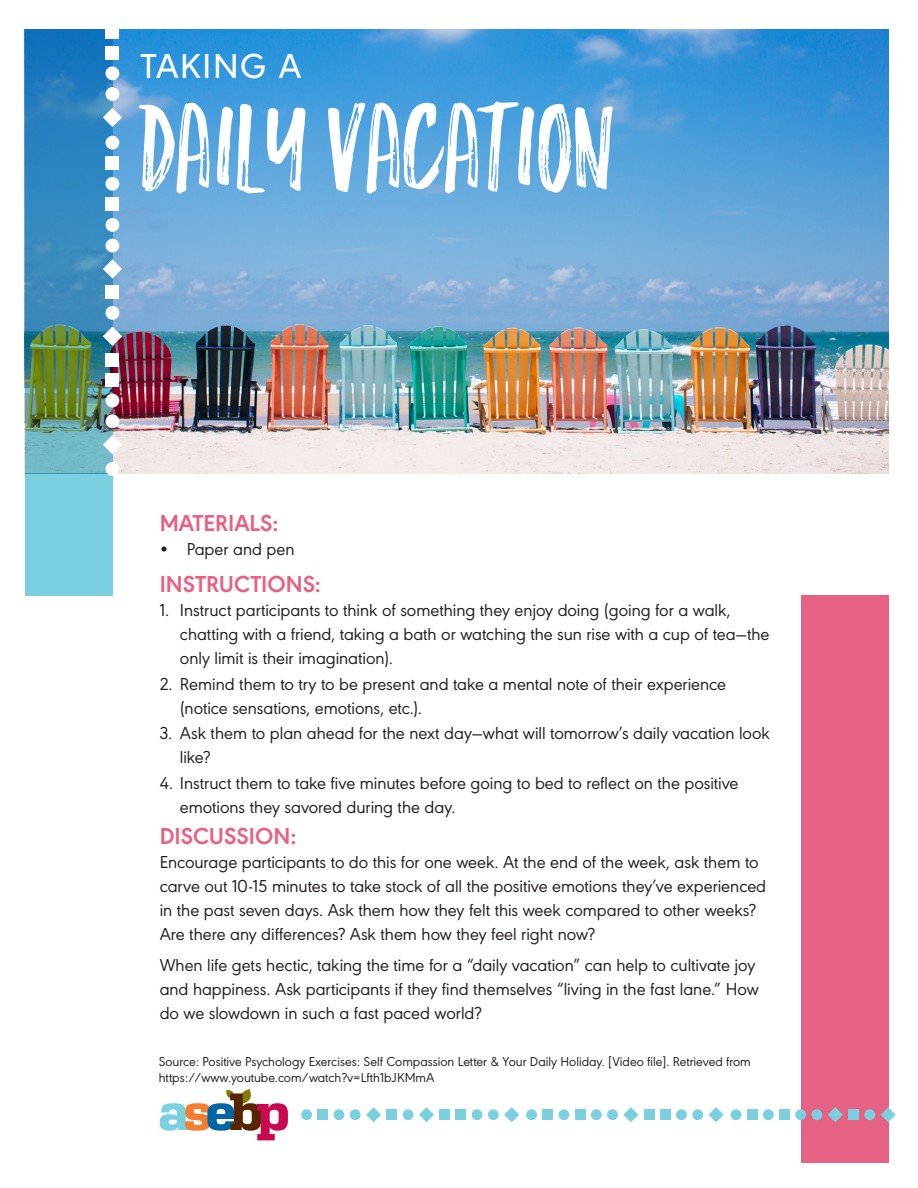
<style>
.page{position:relative;width:918px;height:1188px;background:#fff}
.page>*{position:absolute;margin:0;border:0;box-sizing:border-box;transform-origin:0 0}
.Poster_Title_-_Hello{font:120px "Hello Sunshine Marker";color:#fff}
.Poster_Title_-_URW{font:500 36px "URW Geometric";letter-spacing:.045em;color:#fff}
.Body_Title{font:700 24px "URW Geometric";color:#e66285}
.Body{font:18px/24px "URW Geometric";letter-spacing:-.005em;color:#231f20}
.t1{font:13.5px/16.2px "URW Geometric";color:#231f20}
</style>
<div class="page">
<img style="left:112px;top:29px;width:777px;height:444px">
<svg style="left:25px;top:29px;width:87px;height:444px;background:#3e89a6"></svg>
<div style="left:25px;top:473px;width:87px;height:123px;background:#7bd0e0"></div>
<div style="left:801px;top:595px;width:88px;height:568px;background:#e66285"></div>
<svg style="left:160px;top:1089px;width:128px;height:51px"></svg>
<div style="left:542px;top:1109px;width:11px;height:11px;background:#7bd0e0"></div>
<div style="left:575px;top:1109px;width:10px;height:11px;background:#7bd0e0"></div>
<svg style="left:623px;top:1107px;width:15px;height:15px"></svg>
<div style="left:317px;top:1109px;width:11px;height:11px;background:#7bd0e0"></div>
<div style="left:387px;top:1109px;width:10px;height:11px;background:#7bd0e0"></div>
<div style="left:439px;top:1109px;width:11px;height:11px;background:#7bd0e0"></div>
<div style="left:456px;top:1109px;width:10px;height:11px;background:#7bd0e0"></div>
<svg style="left:366px;top:1107px;width:15px;height:15px"></svg>
<svg style="left:504px;top:1107px;width:15px;height:15px"></svg>
<svg style="left:419px;top:1107px;width:15px;height:15px"></svg>
<div style="left:558px;top:1109px;width:11px;height:11px;background:#7bd0e0;border-radius:50%"></div>
<div style="left:591px;top:1109px;width:11px;height:11px;background:#7bd0e0;border-radius:50%"></div>
<div style="left:607px;top:1109px;width:11px;height:11px;background:#7bd0e0;border-radius:50%"></div>
<div style="left:526px;top:1109px;width:11px;height:11px;background:#7bd0e0;border-radius:50%"></div>
<div style="left:301px;top:1109px;width:11px;height:11px;background:#7bd0e0;border-radius:50%"></div>
<div style="left:472px;top:1109px;width:10px;height:11px;background:#7bd0e0;border-radius:50%"></div>
<div style="left:488px;top:1109px;width:11px;height:11px;background:#7bd0e0;border-radius:50%"></div>
<div style="left:747px;top:1109px;width:11px;height:11px;background:#7bd0e0"></div>
<div style="left:779px;top:1109px;width:11px;height:11px;background:#7bd0e0"></div>
<div style="left:848px;top:1109px;width:11px;height:11px;background:#7bd0e0"></div>
<svg style="left:828px;top:1107px;width:15px;height:15px"></svg>
<svg style="left:881px;top:1107px;width:15px;height:15px"></svg>
<div style="left:644px;top:1109px;width:11px;height:11px;background:#7bd0e0"></div>
<div style="left:660px;top:1109px;width:11px;height:11px;background:#7bd0e0"></div>
<svg style="left:709px;top:1107px;width:15px;height:15px"></svg>
<div style="left:763px;top:1109px;width:11px;height:11px;background:#7bd0e0;border-radius:50%"></div>
<div style="left:795px;top:1109px;width:11px;height:11px;background:#7bd0e0;border-radius:50%"></div>
<div style="left:864px;top:1109px;width:11px;height:11px;background:#7bd0e0;border-radius:50%"></div>
<div style="left:811px;top:1109px;width:11px;height:11px;background:#7bd0e0;border-radius:50%"></div>
<div style="left:731px;top:1109px;width:10px;height:11px;background:#7bd0e0;border-radius:50%"></div>
<div style="left:676px;top:1109px;width:11px;height:11px;background:#7bd0e0;border-radius:50%"></div>
<div style="left:692px;top:1109px;width:11px;height:11px;background:#7bd0e0;border-radius:50%"></div>
<div style="left:334px;top:1109px;width:10px;height:11px;background:#7bd0e0;border-radius:50%"></div>
<div style="left:403px;top:1109px;width:10px;height:11px;background:#7bd0e0;border-radius:50%"></div>
<div style="left:350px;top:1109px;width:11px;height:11px;background:#7bd0e0;border-radius:50%"></div>
<div style="left:106px;top:156px;width:13px;height:14px;background:#fff"></div>
<div style="left:106px;top:198px;width:13px;height:13px;background:#fff"></div>
<div style="left:106px;top:285px;width:13px;height:14px;background:#fff"></div>
<div style="left:106px;top:353px;width:13px;height:13px;background:#fff"></div>
<div style="left:106px;top:373px;width:13px;height:14px;background:#fff"></div>
<svg style="left:103px;top:259px;width:19px;height:20px"></svg>
<svg style="left:103px;top:435px;width:19px;height:19px"></svg>
<svg style="left:103px;top:327px;width:19px;height:19px"></svg>
<div style="left:106px;top:26px;width:13px;height:13px;background:#fff"></div>
<div style="left:106px;top:46px;width:13px;height:14px;background:#fff"></div>
<svg style="left:103px;top:108px;width:19px;height:19px"></svg>
<div style="left:106px;top:462px;width:13px;height:14px;background:#fff;border-radius:50%"></div>
<div style="left:106px;top:177px;width:13px;height:14px;background:#fff;border-radius:50%"></div>
<div style="left:106px;top:394px;width:13px;height:13px;background:#fff;border-radius:50%"></div>
<div style="left:106px;top:414px;width:13px;height:14px;background:#fff;border-radius:50%"></div>
<div style="left:106px;top:218px;width:13px;height:14px;background:#fff;border-radius:50%"></div>
<div style="left:106px;top:306px;width:13px;height:14px;background:#fff;border-radius:50%"></div>
<div style="left:106px;top:239px;width:13px;height:14px;background:#fff;border-radius:50%"></div>
<div style="left:106px;top:136px;width:13px;height:14px;background:#fff;border-radius:50%"></div>
<div style="left:106px;top:66px;width:13px;height:14px;background:#fff;border-radius:50%"></div>
<div style="left:106px;top:87px;width:13px;height:14px;background:#fff;border-radius:50%"></div>
<p class="Poster_Title_-_URW" style="left:141px;top:40px;width:162px">TAKING A</p>
<p class="Poster_Title_-_Hello" style="left:141px;top:79px;width:476px">DAILY VACATION</p>
<p class="Body_Title" style="left:160px;top:505px;width:120px">MATERIALS:</p>
<p class="Body" style="left:160px;top:536px;width:136px">• Paper and pen</p>
<p class="Body_Title" style="left:160px;top:566px;width:163px">INSTRUCTIONS:</p>
<p class="Body" style="left:180px;top:597px;width:591px;text-indent:-20px">1. Instruct participants to think of something they enjoy doing (going for a walk, chatting with a friend, taking a bath or watching the sun rise with a cup of tea—the only limit is their imagination).</p>
<p class="Body" style="left:180px;top:670px;width:548px;text-indent:-20px">2. Remind them to try to be present and take a mental note of their experience (notice sensations, emotions, etc.).</p>
<p class="Body" style="left:180px;top:720px;width:591px;text-indent:-20px">3. Ask them to plan ahead for the next day—what will tomorrow’s daily vacation look like?</p>
<p class="Body" style="left:180px;top:769px;width:560px;text-indent:-20px">4. Instruct them to take five minutes before going to bed to reflect on the positive emotions they savored during the day.</p>
<p class="Body_Title" style="left:160px;top:818px;width:138px">DISCUSSION:</p>
<p class="Body" style="left:160px;top:849px;width:608px">Encourage participants to do this for one week. At the end of the week, ask them to carve out 10-15 minutes to take stock of all the positive emotions they’ve experienced in the past seven days. Ask them how they felt this week compared to other weeks?<br>Are there any differences? Ask them how they feel right now?</p>
<p class="Body" style="left:160px;top:951px;width:601px">When life gets hectic, taking the time for a “daily vacation” can help to cultivate joy and happiness. Ask participants if they find themselves “living in the fast lane.” How do we slowdown in such a fast paced world?</p>
<p class="t1" style="left:159px;top:1052px;width:594px">Source: Positive Psychology Exercises: Self Compassion Letter &amp; Your Daily Holiday. [Video file]. Retrieved from https://www.youtube.com/watch?v=Lfth1bJKMmA</p>
</div>
